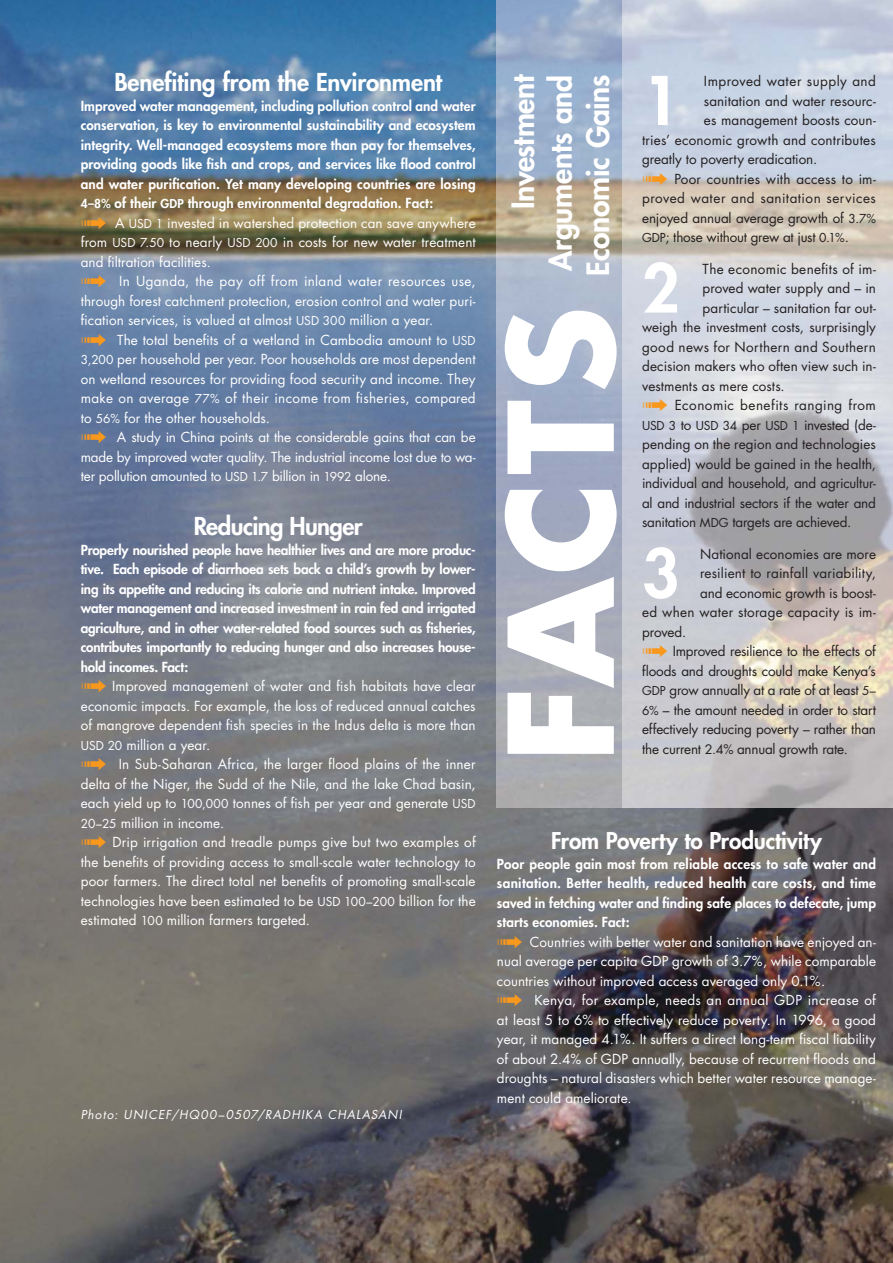
<style>
.page{position:relative;width:893px;height:1263px;background:#fff}
.page>*{position:absolute;margin:0;border:0;box-sizing:border-box;transform-origin:0 0}
.t1{font:700 141px "Futura";letter-spacing:.03em;color:#fff}
.t2{font:800 65.25px "Futura";color:#fff}
.t3{font:800 30px/37.5px "Futura";letter-spacing:-.01em;color:#fff;text-align:justify}
.t4{font:800 24px "Futura";letter-spacing:-.005em;color:#fff}
.t5{font:800 24px "Futura";letter-spacing:-.025em;color:#fff}
.t6{font:800 22.5px "Futura";letter-spacing:-.005em;color:#fff}
.t7{font:13.5px/19.5px "Futura";letter-spacing:.005em;color:#fff;text-align:justify}
.t8{font:800 13.5px/19.5px "Futura";color:#fff;text-align:justify}
.t9{font:13.5px/19.5px "Futura";color:#231f20;text-align:justify}
.t10{font:13.5px "Futura";letter-spacing:.025em;color:#231f20}
.t11{font:13.5px "Futura";letter-spacing:.02em;color:#231f20}
.t12{font:13.5px "Futura";letter-spacing:.035em;color:#231f20}
.t13{font:italic 12px "Futura";letter-spacing:.09em;color:#fff}
.s1{font-size:12px}
.s2{font-size:12.75px}
</style>
<div class="page">
<img style="left:0;top:0;width:893px;height:1263px">
<img style="left:497px;top:0;width:396px;height:808px">
<svg style="left:643px;top:173px;width:24px;height:12px"></svg>
<svg style="left:643px;top:399px;width:24px;height:12px"></svg>
<svg style="left:643px;top:645px;width:24px;height:12px"></svg>
<svg style="left:82px;top:217px;width:24px;height:12px"></svg>
<svg style="left:82px;top:275px;width:24px;height:12px"></svg>
<svg style="left:82px;top:334px;width:24px;height:12px"></svg>
<svg style="left:82px;top:431px;width:24px;height:12px"></svg>
<svg style="left:82px;top:680px;width:24px;height:12px"></svg>
<svg style="left:82px;top:758px;width:24px;height:12px"></svg>
<svg style="left:82px;top:836px;width:24px;height:12px"></svg>
<svg style="left:498px;top:936px;width:24px;height:12px"></svg>
<svg style="left:498px;top:994px;width:24px;height:12px"></svg>
<h3 class="t4" style="left:114px;top:71px;width:329px">Benefiting from the Environment</h3>
<p class="t8" style="left:81px;top:97px;width:396px">Improved water management, including pollution control and water conservation, is key to environmental sustainability and ecosystem integrity. Well-managed ecosystems more than pay for themselves, providing goods like fish and crops, and services like flood control and water purification. Yet many developing countries are losing <span class="s1">4–8%</span> of their <span class="s1">GDP</span> through environmental degradation. Fact:</p>
<p class="t7" style="left:81px;top:214px;width:396px;text-indent:34px">A <span class="s1">USD 1</span> invested in watershed protection can save anywhere from <span class="s1">USD 7.50</span> to nearly <span class="s1">USD 200</span> in costs for new water treatment and filtration facilities.</p>
<p class="t7" style="left:81px;top:273px;width:396px;text-indent:38px">In Uganda, the pay off from inland water resources use, through forest catchment protection, erosion control and water puri&shy;fication services, is valued at almost <span class="s1">USD 300</span> million a year.</p>
<p class="t7" style="left:81px;top:331px;width:396px;text-indent:36px">The total benefits of a wetland in Cambodia amount to <span class="s1">USD 3,200</span> per household per year. Poor households are most dependent on wetland resources for providing food security and income. They make on average <span class="s1">77%</span> of their income from fisheries, compared to <span class="s1">56%</span> for the other households.</p>
<p class="t7" style="left:81px;top:429px;width:396px;text-indent:36px">A study in China points at the considerable gains that can be made by improved water quality. The industrial income lost due to wa&shy;ter pollution amounted to <span class="s1">USD 1.7</span> billion in <span class="s1">1992</span> alone.</p>
<h3 class="t5" style="left:194px;top:515px;width:170px">Reducing Hunger</h3>
<p class="t8" style="left:81px;top:541px;width:396px">Properly nourished people have healthier lives and are more produc&shy;tive. Each episode of diarrhoea sets back a child’s growth by lower&shy;ing its appetite and reducing its calorie and nutrient intake. Improved water management and increased investment in rain fed and irrigated agriculture, and in other water-related food sources such as fisheries, contributes importantly to reducing hunger and also increases house&shy;hold incomes. Fact:</p>
<p class="t7" style="left:81px;top:678px;width:396px;text-indent:32px">Improved management of water and fish habitats have clear economic impacts. For example, the loss of reduced annual catches of mangrove dependent fish species in the Indus delta is more than <span class="s1">USD 20</span> million a year.</p>
<p class="t7" style="left:81px;top:756px;width:396px;text-indent:38px">In Sub-Saharan Africa, the larger flood plains of the inner delta of the Niger, the Sudd of the Nile, and the lake Chad basin, each yield up to <span class="s1">100,000</span> tonnes of fish per year and generate <span class="s1">USD 20–25</span> million in income.</p>
<p class="t7" style="left:81px;top:834px;width:396px;text-indent:32px">Drip irrigation and treadle pumps give but two examples of the benefits of providing access to small-scale water technology to poor farmers. The direct total net benefits of promoting small-scale technologies have been estimated to be <span class="s1">USD 100–200</span> billion for the estimated <span class="s1">100</span> million farmers targeted.</p>
<h3 class="t6" style="left:551px;top:830px;width:272px">From Poverty to Productivity</h3>
<h3 class="t3" style="left:507px;top:276px;width:203px;text-indent:67px;rotate:-90deg">Investment Arguments and Economic Gains</h3>
<h2 class="t2" style="left:642px;top:70px;width:39px">1</h2>
<p class="t12" style="left:704px;top:75px;width:174px">Improved water supply and</p>
<p class="t9" style="left:704px;top:92px;width:174px">sanitation and water resourc-</p>
<p class="t9" style="left:704px;top:111px;width:174px">es management boosts coun-</p>
<p class="t9" style="left:642px;top:131px;width:235px">tries’ economic growth and contributes</p>
<p class="t9" style="left:642px;top:150px;width:177px">greatly to poverty eradication.</p>
<p class="t9" style="left:642px;top:170px;width:235px;text-indent:32px">Poor countries with access to im&shy;proved water and sanitation services enjoyed annual average growth of <span class="s1">3.7% GDP</span>; those without grew at just <span class="s1">0.1%</span>.</p>
<h2 class="t2" style="left:642px;top:257px;width:39px">2</h2>
<p class="t10" style="left:703px;top:262px;width:175px">The economic benefits of im-</p>
<p class="t9" style="left:703px;top:279px;width:175px">proved water supply and – in</p>
<p class="t9" style="left:703px;top:299px;width:175px">particular – sanitation far out-</p>
<p class="t9" style="left:642px;top:318px;width:235px">weigh the investment costs, surprisingly</p>
<p class="t10" style="left:642px;top:340px;width:235px">good news for Northern and Southern</p>
<p class="t9" style="left:642px;top:357px;width:235px">decision makers who often view such in-</p>
<p class="t9" style="left:642px;top:377px;width:144px">vestments as mere costs.</p>
<p class="t9" style="left:642px;top:396px;width:235px;text-indent:33px">Economic benefits ranging from <span class="s1">USD 3</span> to <span class="s1">USD 34</span> per <span class="s1">USD 1</span> invested (de&shy;pending on the region and technologies applied) would be gained in the health, individual and household, and agricultur&shy;al and industrial sectors if the water and sanitation <span class="s1">MDG</span> targets are achieved.</p>
<h2 class="t2" style="left:642px;top:542px;width:39px">3</h2>
<p class="t9" style="left:700px;top:545px;width:177px">National economies are more</p>
<h1 class="t1" style="left:497px;top:763px;width:458px;rotate:-90deg">FACTS</h1>
<p class="t9" style="left:700px;top:564px;width:177px">resilient to rainfall variability,</p>
<p class="t9" style="left:700px;top:584px;width:177px">and economic growth is boost-</p>
<p class="t11" style="left:642px;top:606px;width:235px">ed when water storage capacity is im-</p>
<p class="t9" style="left:642px;top:623px;width:46px">proved.</p>
<p class="t9" style="left:642px;top:642px;width:235px;text-indent:31px">Improved resilience to the effects of floods and droughts could make Kenya’s <span class="s1">GDP</span> grow annually at a rate of at least <span class="s1">5– 6%</span> – the amount needed in order to start effectively reducing poverty – rather than</p>
<p class="t9" style="left:642px;top:740px;width:207px">the current <span class="s2">2.4%</span> annual growth rate.</p>
<p class="t8" style="left:497px;top:855px;width:380px">Poor people gain most from reliable access to safe water and sanitation. Better health, reduced health care costs, and time saved in fetching water and finding safe places to defecate, jump starts economies. Fact:</p>
<p class="t7" style="left:497px;top:933px;width:380px;text-indent:33px">Countries with better water and sanitation have enjoyed an&shy;nual average per capita GDP growth of 3.7%, while comparable countries without improved access averaged only 0.1%.</p>
<p class="t7" style="left:497px;top:992px;width:380px;text-indent:38px">Kenya, for example, needs an annual GDP increase of at least 5 to 6% to effectively reduce poverty. In 1996, a good year, it managed 4.1%. It suffers a direct long-term fiscal liability of about 2.4% of GDP annually, because of recurrent floods and droughts – natural disasters which better water resource manage&shy;ment could ameliorate.</p>
<p class="t13" style="left:81px;top:1109px;width:322px">Photo: UNICEF/HQ00–0507/RADHIKA CHALASANI</p>
</div>
